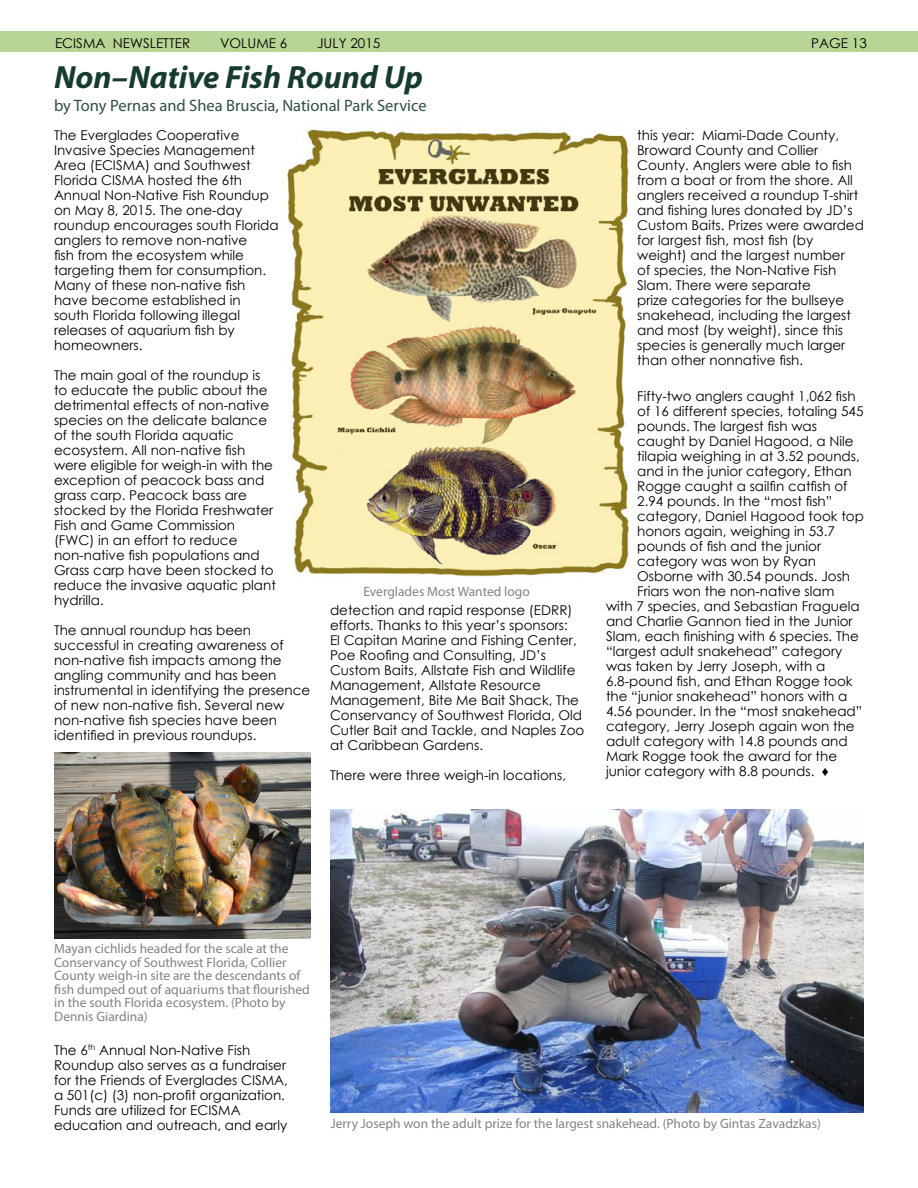
<style>
.page{position:relative;width:918px;height:1188px;background:#fff}
.page>*{position:absolute;margin:0;border:0;box-sizing:border-box;transform-origin:0 0}
.t1{font:italic 700 32.25px "Myriad Pro";letter-spacing:-.005em;color:#173c2b}
.byline{font:16.5px "Myriad Pro";color:#2f503f}
.t2{font:13.5px/15px "Century Gothic";color:#000}
.t3{font:13.5px/13.5px "Myriad Pro";color:#808285}
</style>
<div class="page">
<div style="left:1px;top:31px;width:917px;height:21px;background:#b8d595"></div>
<div style="left:0;top:31px;width:5px;height:21px;background:#b8d595"></div>
<img style="left:283px;top:128px;width:349px;height:450px">
<img style="left:54px;top:752px;width:256px;height:187px">
<img style="left:331px;top:810px;width:533px;height:303px">
<p class="t2" style="left:55px;top:35px;width:137px">ECISMA NEWSLETTER</p>
<p class="t2" style="left:220px;top:35px;width:69px">VOLUME 6</p>
<p class="t2" style="left:317px;top:35px;width:65px">JULY 2015</p>
<p class="t2" style="left:811px;top:35px;width:57px">PAGE 13</p>
<h1 class="t1" style="left:54px;top:56px;width:370px">Non–Native Fish Round Up</h1>
<p class="byline" style="left:54px;top:95px;width:374px">by Tony Pernas and Shea Bruscia, National Park Service</p>
<p class="t2" style="left:54px;top:127px;width:226px">The Everglades Cooperative<br>Invasive Species Management<br>Area (ECISMA) and Southwest<br>Florida CISMA hosted the 6th<br>Annual Non-Native Fish Roundup on May 8, 2015. The one-day roundup encourages south Florida anglers to remove non-native<br>fish from the ecosystem while targeting them for consumption.<br>Many of these non-native fish have become established in south Florida following illegal releases of aquarium fish by homeowners.</p>
<p class="t2" style="left:54px;top:367px;width:223px">The main goal of the roundup is to educate the public about the detrimental effects of non-native species on the delicate balance of the south Florida aquatic ecosystem. All non-native fish were eligible for weigh-in with the exception of peacock bass and grass carp. Peacock bass are stocked by the Florida Freshwater<br>Fish and Game Commission (FWC) in an effort to reduce non-native fish populations and<br>Grass carp have been stocked to reduce the invasive aquatic plant hydrilla.</p>
<p class="t2" style="left:54px;top:622px;width:258px">The annual roundup has been successful in creating awareness of non-native fish impacts among the angling community and has been instrumental in identifying the presence of new non-native fish. Several new non-native fish species have been identified in previous roundups.</p>
<p class="t3" style="left:363px;top:584px;width:168px">Everglades Most Wanted logo</p>
<p class="t2" style="left:330px;top:603px;width:256px">detection and rapid response (EDRR) efforts. Thanks to this year’s sponsors:<br>El Capitan Marine and Fishing Center, Poe Roofing and Consulting, JD’s Custom Baits, Allstate Fish and Wildlife Management, Allstate Resource Management, Bite Me Bait Shack, The Conservancy of Southwest Florida, Old Cutler Bait and Tackle, and Naples Zoo at Caribbean Gardens.</p>
<p class="t2" style="left:330px;top:768px;width:238px">There were three weigh-in locations,</p>
<p class="t2" style="left:637px;top:127px;width:228px">this year: Miami-Dade County,<br>Broward County and Collier<br>County. Anglers were able to fish from a boat or from the shore. All anglers received a roundup T-shirt and fishing lures donated by JD’s<br>Custom Baits. Prizes were awarded for largest fish, most fish (by weight) and the largest number<br>of species, the Non-Native Fish<br>Slam. There were separate<br>prize categories for the bullseye snakehead, including the largest and most (by weight), since this species is generally much larger than other nonnative fish.</p>
<p class="t2" style="left:637px;top:389px;width:220px">Fifty-two anglers caught 1,062 fish</p>
<p class="t2" style="left:637px;top:404px;width:228px">of 16 different species, totaling 545</p>
<p class="t2" style="left:637px;top:419px;width:181px">pounds. The largest fish was</p>
<p class="t2" style="left:637px;top:434px;width:218px">caught by Daniel Hagood, a Nile</p>
<p class="t2" style="left:637px;top:449px;width:224px">tilapia weighing in at 3.52 pounds,</p>
<p class="t2" style="left:637px;top:464px;width:216px">and in the junior category, Ethan</p>
<p class="t2" style="left:637px;top:479px;width:212px">Rogge caught a sailfin catfish of</p>
<p class="t2" style="left:637px;top:494px;width:197px">2.94 pounds. In the “most fish”</p>
<p class="t2" style="left:637px;top:509px;width:228px">category, Daniel Hagood took top</p>
<p class="t2" style="left:637px;top:524px;width:199px">honors again, weighing in 53.7</p>
<p class="t2" style="left:637px;top:539px;width:185px">pounds of fish and the junior</p>
<p class="t2" style="left:637px;top:554px;width:180px">category was won by Ryan</p>
<p class="t2" style="left:637px;top:569px;width:214px">Osborne with 30.54 pounds. Josh</p>
<p class="t2" style="left:637px;top:584px;width:199px">Friars won the non-native slam</p>
<p class="t2" style="left:606px;top:599px;width:255px">with 7 species, and Sebastian Fraguela</p>
<p class="t2" style="left:606px;top:614px;width:248px">and Charlie Gannon tied in the Junior</p>
<p class="t2" style="left:606px;top:629px;width:254px">Slam, each finishing with 6 species. The</p>
<p class="t2" style="left:606px;top:644px;width:238px">“largest adult snakehead” category</p>
<p class="t2" style="left:606px;top:659px;width:221px">was taken by Jerry Joseph, with a</p>
<p class="t2" style="left:606px;top:674px;width:248px">6.8-pound fish, and Ethan Rogge took</p>
<p class="t2" style="left:606px;top:689px;width:243px">the “junior snakehead” honors with a</p>
<p class="t2" style="left:606px;top:704px;width:258px">4.56 pounder. In the “most snakehead”</p>
<p class="t2" style="left:606px;top:719px;width:250px">category, Jerry Joseph again won the</p>
<p class="t2" style="left:606px;top:734px;width:243px">adult category with 14.8 pounds and</p>
<p class="t2" style="left:606px;top:749px;width:233px">Mark Rogge took the award for the</p>
<p class="t2" style="left:606px;top:764px;width:224px">junior category with 8.8 pounds. ♦</p>
<p class="t3" style="left:54px;top:942px;width:257px">Mayan cichlids headed for the scale at the Conservancy of Southwest Florida, Collier County weigh-in site are the descendants of fish dumped out of aquariums that flourished in the south Florida ecosystem. (Photo by Dennis Giardina)</p>
<p class="t2" style="left:54px;top:1042px;width:236px">The 6<sup>th</sup> Annual Non-Native Fish Roundup also serves as a fundraiser for the Friends of Everglades CISMA, a 501(c) (3) non-profit organization.<br>Funds are utilized for ECISMA education and outreach, and early</p>
<p class="t3" style="left:331px;top:1117px;width:492px">Jerry Joseph won the adult prize for the largest snakehead. (Photo by Gintas Zavadzkas)</p>
</div>
